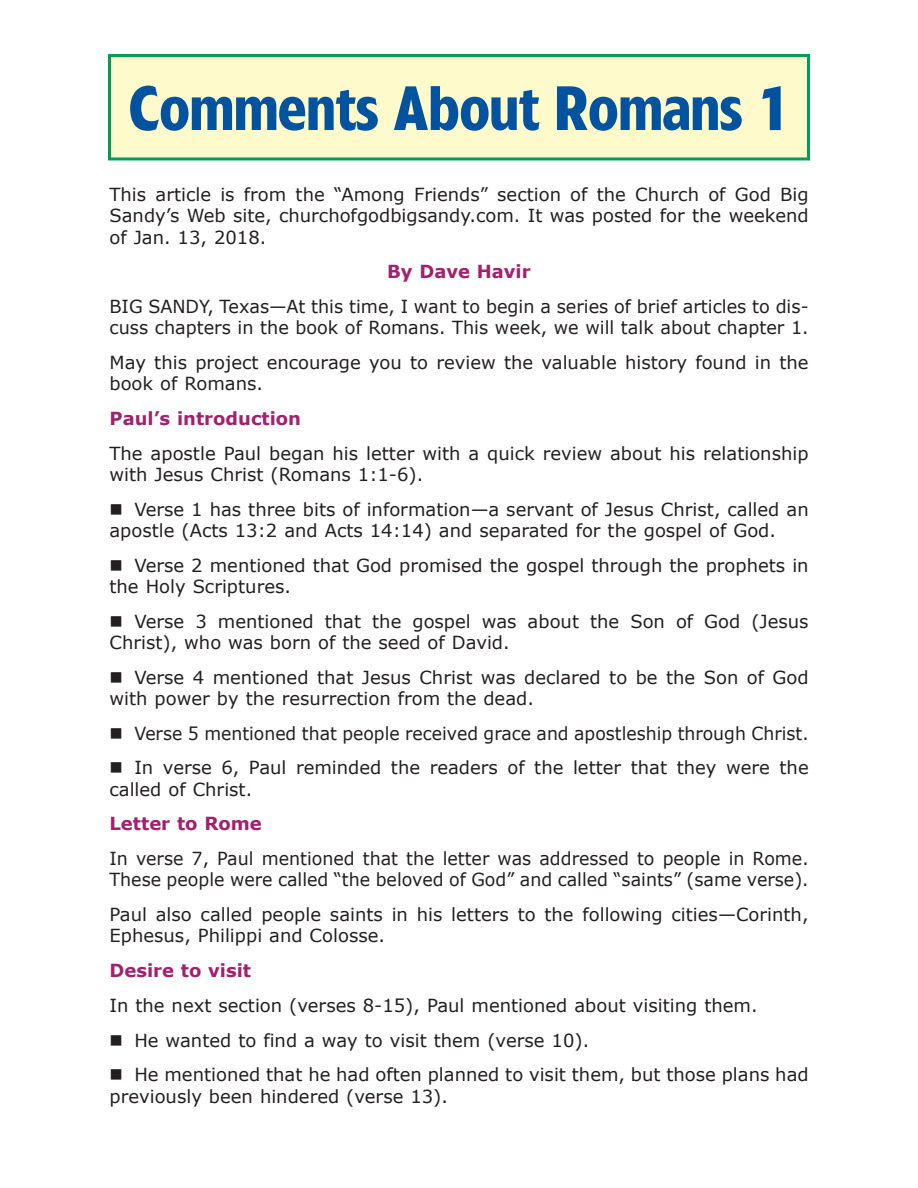
<style>
.page{position:relative;width:918px;height:1188px;background:#fff}
.page>*{position:absolute;margin:0;border:0;box-sizing:border-box;transform-origin:0 0}
.t1{font:700 58.5px "Forever";color:#0153a0;scale:.93 1}
.t2{font:18px/21.3px "Verdana";color:#231f20}
.t3{font:18px/34.8px "Verdana";color:#231f20;scale:.96 1}
.t4{font:700 18px "Verdana";color:#a1216f}
</style>
<div class="page">
<div style="left:110px;top:56px;width:698px;height:103px;background:#fffacb"></div>
<div style="left:108px;top:54px;width:702px;height:106px;border:3px solid #009e57"></div>
<h1 class="t1" style="left:128px;top:87px;width:714px">Comments About Romans 1</h1>
<p class="t2" style="left:110px;top:183px;width:701px;text-align:justify">This article is from the “Among Friends” section of the Church of God Big Sandy’s Web site, churchofgodbigsandy.com. It was posted for the weekend of Jan. 13, 2018.</p>
<p class="t4" style="left:387px;top:260px;width:145px">By Dave Havir</p>
<p class="t2" style="left:110px;top:295px;width:701px">BIG SANDY, Texas—At this time, I want to begin a series of brief articles to dis&shy;cuss chapters in the book of Romans. This week, we will talk about chapter 1.</p>
<p class="t2" style="left:110px;top:351px;width:701px">May this project encourage you to review the valuable history found in the book of Romans.</p>
<p class="t4" style="left:110px;top:407px;width:193px">Paul’s introduction</p>
<p class="t2" style="left:110px;top:442px;width:701px">The apostle Paul began his letter with a quick review about his relationship with Jesus Christ (Romans 1:1-6).</p>
<p class="t2" style="left:110px;top:498px;width:701px;text-indent:25px">Verse 1 has three bits of information—a servant of Jesus Christ, called an apostle (Acts 13:2 and Acts 14:14) and separated for the gospel of God.</p>
<p class="t2" style="left:110px;top:554px;width:701px;text-indent:25px">Verse 2 mentioned that God promised the gospel through the prophets in the Holy Scriptures.</p>
<p class="t2" style="left:110px;top:610px;width:701px;text-indent:25px">Verse 3 mentioned that the gospel was about the Son of God (Jesus<br>Christ), who was born of the seed of David.</p>
<p class="t2" style="left:110px;top:666px;width:701px;text-indent:25px">Verse 4 mentioned that Jesus Christ was declared to be the Son of God with power by the resurrection from the dead.</p>
<p class="t3" style="left:134px;top:715px;width:704px">Verse 5 mentioned that people received grace and apostleship through Christ.<br>In verse 6, Paul reminded the readers of the letter that they were the</p>
<p class="t2" style="left:110px;top:778px;width:144px">called of Christ.</p>
<p class="t4" style="left:110px;top:812px;width:154px">Letter to Rome</p>
<p class="t2" style="left:110px;top:847px;width:701px">In verse 7, Paul mentioned that the letter was addressed to people in Rome.<br>These people were called “the beloved of God” and called “saints” (same verse).</p>
<p class="t2" style="left:110px;top:903px;width:701px">Paul also called people saints in his letters to the following cities—Corinth,<br>Ephesus, Philippi and Colosse.</p>
<p class="t4" style="left:110px;top:959px;width:143px">Desire to visit</p>
<p class="t2" style="left:134px;top:987px;width:676px;line-height:34.8px;text-indent:-25px">In the next section (verses 8-15), Paul mentioned about visiting them.<br>He wanted to find a way to visit them (verse 10).<br>He mentioned that he had often planned to visit them, but those plans had</p>
<p class="t2" style="left:110px;top:1085px;width:340px">previously been hindered (verse 13).</p>
</div>
